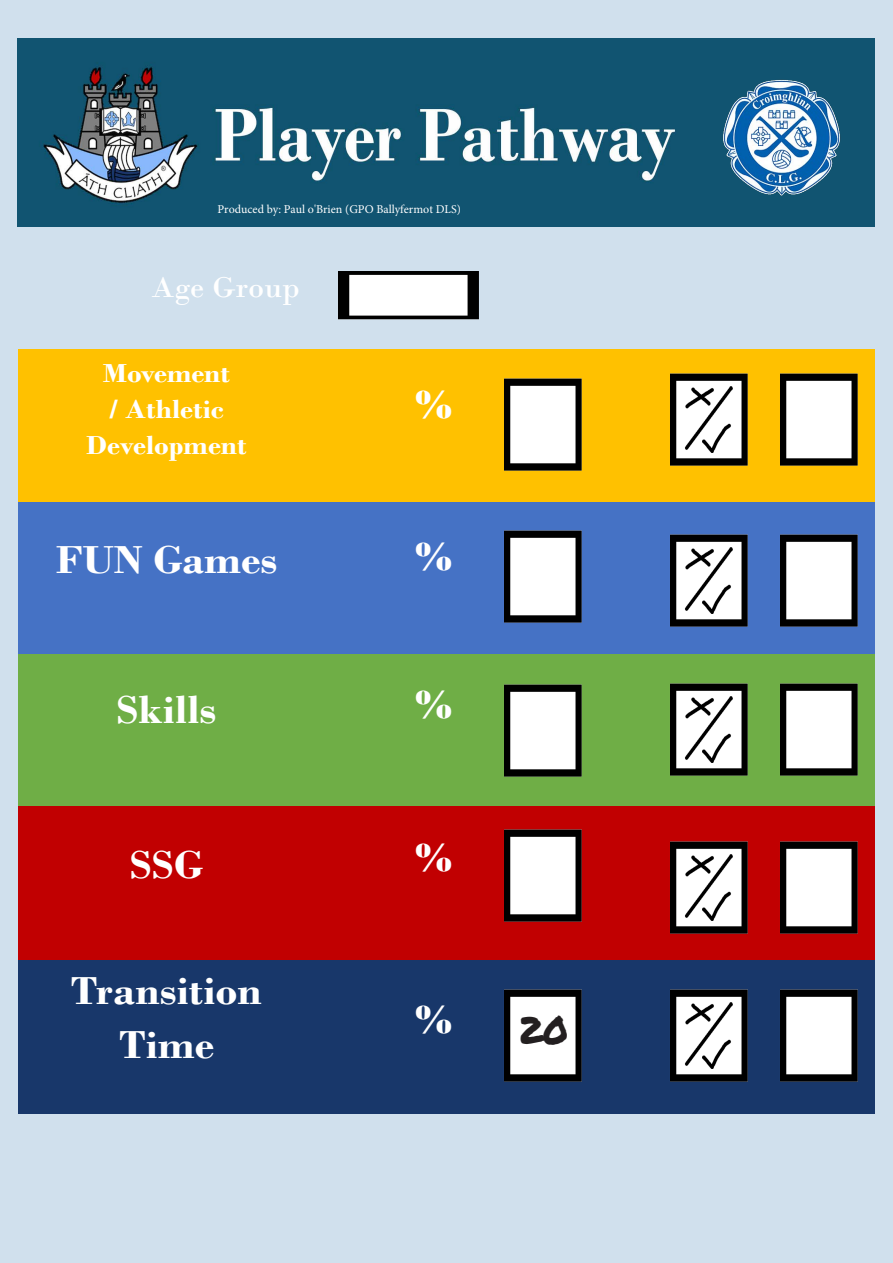
<style>
.page{position:relative;width:893px;height:1263px;background:#d0e0ed}
.page>*{position:absolute;margin:0;border:0;box-sizing:border-box;transform-origin:0 0}
.t1{font:700 40.95px/54px "Bodoni";color:#fff;text-align:center;scale:1.1 1}
.t2{font:37.5px "Permanent Marker";color:#231f20}
.t3{font:30px "Bodoni";color:#fff;scale:1.1 1}
.t4{font:700 27.3px/36px "Bodoni";color:#fff;text-align:center;scale:1.1 1}
.t5{font:12px "Minion Pro";color:#fff}
</style>
<div class="page">
<img style="left:18px;top:350px;width:857px;height:609px">
<div style="left:18px;top:961px;width:857px;height:152px;background:#18376a"></div>
<img style="left:774px;top:978px;width:90px;height:117px">
<img style="left:664px;top:978px;width:90px;height:117px">
<img style="left:774px;top:362px;width:90px;height:118px">
<img style="left:664px;top:362px;width:90px;height:118px">
<img style="left:774px;top:523px;width:90px;height:117px">
<img style="left:664px;top:523px;width:90px;height:117px">
<img style="left:774px;top:672px;width:90px;height:117px">
<img style="left:664px;top:672px;width:90px;height:117px">
<img style="left:774px;top:830px;width:90px;height:117px">
<img style="left:664px;top:830px;width:90px;height:117px">
<img style="left:499px;top:367px;width:90px;height:117px">
<img style="left:499px;top:520px;width:90px;height:117px">
<img style="left:499px;top:673px;width:90px;height:118px">
<img style="left:499px;top:818px;width:90px;height:118px">
<img style="left:499px;top:978px;width:90px;height:117px">
<img style="left:328px;top:265px;width:163px;height:61px">
<img style="left:17px;top:39px;width:858px;height:187px">
<img style="left:712px;top:67px;width:140px;height:140px">
<p class="t5" style="left:217px;top:201px;width:245px">Produced by: Paul o'Brien (GPO Ballyfermot DLS)</p>
<h3 class="t3" style="left:151px;top:269px;width:137px">Age Group</h3>
<h3 class="t4" style="left:86px;top:355px;width:147px">Movement<br>/ Athletic<br>Development</h3>
<h1 class="t1" style="left:56px;top:532px;width:203px">FUN Games</h1>
<h1 class="t1" style="left:117px;top:682px;width:92px">Skills</h1>
<h1 class="t1" style="left:130px;top:837px;width:68px">SSG</h1>
<h1 class="t1" style="left:71px;top:964px;width:175px">Transition<br>Time</h1>
<h1 class="t1" style="left:413px;top:377px;width:39px">%</h1>
<h1 class="t1" style="left:413px;top:529px;width:39px">%</h1>
<h1 class="t1" style="left:413px;top:677px;width:39px">%</h1>
<h1 class="t1" style="left:413px;top:830px;width:39px">%</h1>
<h1 class="t1" style="left:413px;top:992px;width:39px">%</h1>
<h2 class="t2" style="left:518px;top:1002px;width:52px">20</h2>
</div>
